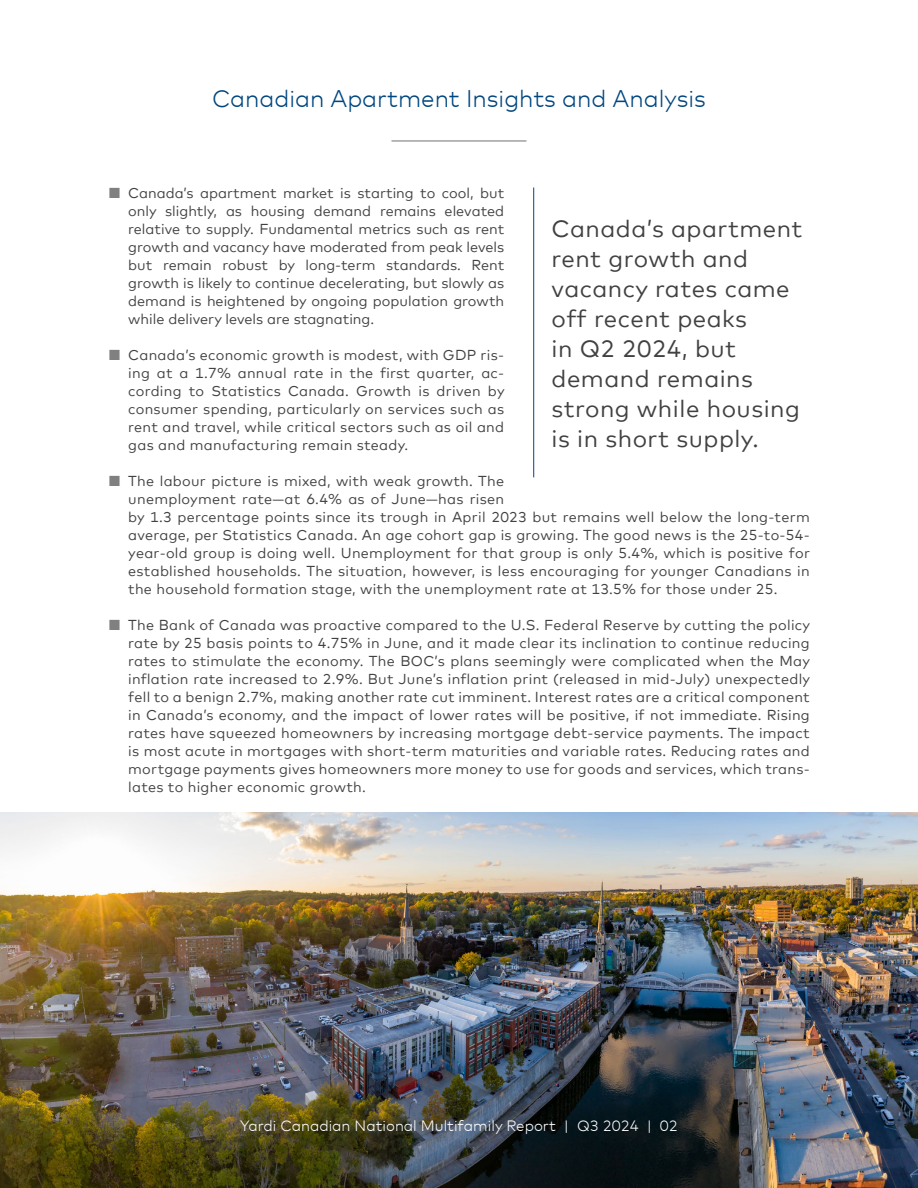
<style>
.page{position:relative;width:918px;height:1188px;background:#fff}
.page>*{position:absolute;margin:0;border:0;box-sizing:border-box;transform-origin:0 0}
.t1{font:24px/30px "Mark Offc Pro";letter-spacing:.02em;color:#414141}
.t2{font:300 24px "Mark Offc Pro";color:#00467f}
.t3{font:300 15px "Mark Offc Pro";color:#fff}
.t4{font:14.4px/18px "Mark Offc Pro";letter-spacing:.02em;color:#414141;text-align:justify}
.s1{color:#808080}
</style>
<div class="page">
<hr style="left:392px;top:140px;width:134px;height:2px;background:#808080">
<hr style="left:533px;top:188px;width:1px;height:289px;background:#00467f">
<img style="left:0;top:812px;width:918px;height:376px">
<h1 class="t2" style="left:212px;top:81px;width:495px">Canadian Apartment Insights and Analysis</h1>
<p class="t4" style="left:128px;top:183px;width:378px;text-indent:-20px"><span class="s1">■</span> Canada’s apartment market is starting to cool, but only slightly, as housing demand remains elevated relative to supply. Fundamental metrics such as rent growth and vacancy have moderated from peak levels but remain robust by long-term standards. Rent growth is likely to continue decelerating, but slowly as demand is heightened by ongoing population growth while delivery levels are stagnating.</p>
<p class="t4" style="left:128px;top:345px;width:378px;text-indent:-20px"><span class="s1">■</span> Canada’s economic growth is modest, with GDP ris&shy;ing at a 1.7% annual rate in the first quarter, ac&shy;cording to Statistics Canada. Growth is driven by consumer spending, particularly on services such as rent and travel, while critical sectors such as oil and gas and manufacturing remain steady.</p>
<p class="t4" style="left:128px;top:471px;width:683px;text-align:left;text-indent:-20px"><span class="s1">■</span> The labour picture is mixed, with weak growth. The<br>unemployment rate—at 6.4% as of June—has risen<br>by 1.3 percentage points since its trough in April 2023 but remains well below the long-term average, per Statistics Canada. An age cohort gap is growing. The good news is the 25-to-54- year-old group is doing well. Unemployment for that group is only 5.4%, which is positive for established households. The situation, however, is less encouraging for younger Canadians in the household formation stage, with the unemployment rate at 13.5% for those under 25.</p>
<p class="t4" style="left:128px;top:615px;width:683px;text-indent:-20px"><span class="s1">■</span> The Bank of Canada was proactive compared to the U.S. Federal Reserve by cutting the policy rate by 25 basis points to 4.75% in June, and it made clear its inclination to continue reducing rates to stimulate the economy. The BOC’s plans seemingly were complicated when the May inflation rate increased to 2.9%. But June’s inflation print (released in mid-July) unexpectedly fell to a benign 2.7%, making another rate cut imminent. Interest rates are a critical component in Canada’s economy, and the impact of lower rates will be positive, if not immediate. Rising rates have squeezed homeowners by increasing mortgage debt-service payments. The impact is most acute in mortgages with short-term maturities and variable rates. Reducing rates and mortgage payments gives homeowners more money to use for goods and services, which trans&shy;lates to higher economic growth.</p>
<h1 class="t1" style="left:552px;top:211px;width:252px">Canada’s apartment rent growth and vacancy rates came off recent peaks<br>in Q2 2024, but demand remains strong while housing is in short supply.</h1>
<p class="t3" style="left:240px;top:1115px;width:439px">Yardi Canadian National Multifamily Report | Q3 2024 | 02</p>
</div>
